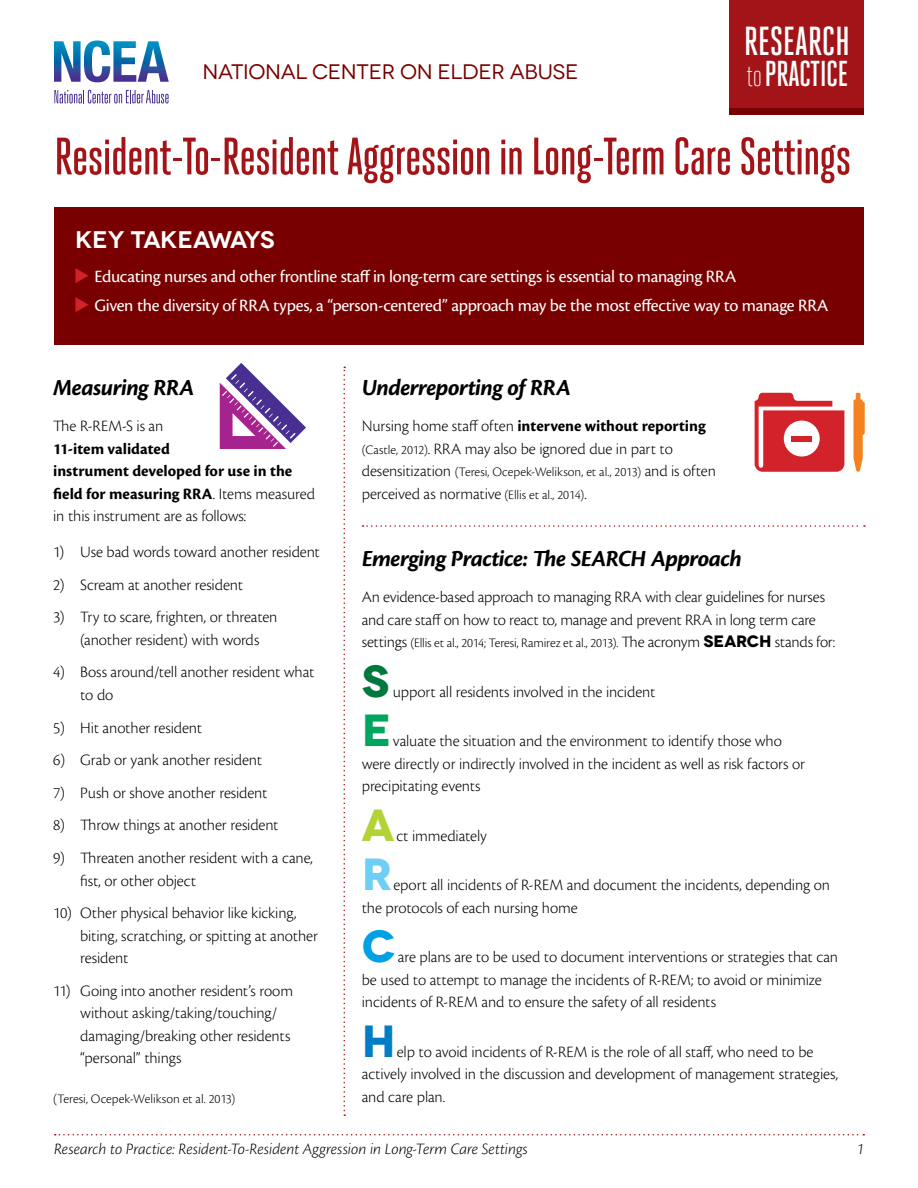
<style>
.page{position:relative;width:918px;height:1188px;background:#fff}
.page>*{position:absolute;margin:0;border:0;box-sizing:border-box;transform-origin:0 0}
.t1{font:500 52.5px "Heroic Condensed";letter-spacing:-.02em;color:#a31418}
.t2{font:700 45px "Novecentowide";color:#00793f}
.t3{font:700 45px "Novecentowide";color:#00a65d}
.t4{font:700 45px "Novecentowide";color:#b3d235}
.t5{font:700 45px "Novecentowide";color:#6dcff6}
.t6{font:700 45px "Novecentowide";color:#00a1e4}
.t7{font:700 45px "Novecentowide";color:#007dc5}
.t8{font:500 40.5px "Heroic Condensed";letter-spacing:-.01em;color:#fff}
.t9{font:500 36px "Heroic Condensed";letter-spacing:-.02em;color:#fff}
.t10{font:italic 700 24px "Cronos Pro";letter-spacing:-.025em;color:#000}
.t11{font:600 24px "Novecentowide";letter-spacing:-.025em;color:#fff}
.t12{font:21px "Novecentowide";letter-spacing:-.01em;color:#790000}
.t13{font:18px "Cronos Pro";letter-spacing:-.02em;color:#fff}
.t14{font:300 16.5px/22.5px "Cronos Pro";letter-spacing:-.01em;color:#000}
.t15{font:700 16.5px/22.5px "Cronos Pro";color:#000}
.t16{font:italic 300 16.5px "Cronos Pro";letter-spacing:-.005em;color:#000}
.t17{font:300 13.5px "Cronos Pro";letter-spacing:-.005em;color:#000}
.s1{font-weight:300;font-size:30px}
.s2{color:#d2232a}
.s3{font-weight:700}
.s4{font-size:13.5px}
.s5{font-size:16.5px}
.s6{font-weight:300}
.s7{font-family:"Novecentowide";font-weight:700;font-size:16.5px}
</style>
<div class="page">
<svg style="left:55px;top:1134px;width:809px;height:2px"></svg>
<svg style="left:344px;top:367px;width:1px;height:749px"></svg>
<svg style="left:363px;top:525px;width:502px;height:2px"></svg>
<div style="left:729px;top:0;width:135px;height:108px;background:#a31418"></div>
<div style="left:729px;top:108px;width:135px;height:7px;background:#790000"></div>
<div style="left:54px;top:207px;width:810px;height:138px;background:#790000"></div>
<svg style="left:54px;top:90px;width:115px;height:13px"></svg>
<svg style="left:54px;top:40px;width:115px;height:42px"></svg>
<svg style="left:220px;top:363px;width:86px;height:86px"></svg>
<svg style="left:755px;top:393px;width:89px;height:79px"></svg>
<svg style="left:853px;top:393px;width:12px;height:79px"></svg>
<div style="left:784px;top:421px;width:36px;height:36px;background:#fff;border-radius:50%"></div>
<div style="left:791px;top:436px;width:21px;height:5px;background:#d2232a"></div>
<p class="t12" style="left:202px;top:59px;width:377px">NATIONAL CENTER ON ELDER ABUSE</p>
<h3 class="t8" style="left:744px;top:18px;width:108px">RESEARCH</h3>
<h3 class="t9" style="left:746px;top:54px;width:103px"><span class="s1">to</span>PRACTICE</h3>
<h1 class="t1" style="left:54px;top:127px;width:799px">Resident-To-Resident Aggression in Long-Term Care Settings</h1>
<h3 class="t11" style="left:75px;top:225px;width:201px">KEY TAKEAWAYS</h3>
<p class="t13" style="left:74px;top:266px;width:664px"><span class="s2">◆</span> Educating nurses and other frontline staff in long-term care settings is essential to managing RRA</p>
<p class="t13" style="left:74px;top:295px;width:756px"><span class="s2">◆</span> Given the diversity of RRA types, a “person-centered” approach may be the most effective way to manage RRA</p>
<h3 class="t10" style="left:362px;top:374px;width:211px">Underreporting of RRA</h3>
<p class="t14" style="left:362px;top:415px;width:345px">Nursing home staff often <span class="s3">intervene without reporting </span><span class="s4">(Castle, 2012)</span>. RRA may also be ignored due in part to</p>
<p class="t17" style="left:362px;top:464px;width:356px"><span class="s5">desensitization</span> (Teresi, Ocepek-Welikson, et al., 2013) <span class="s5">and is often</span></p>
<p class="t14" style="left:362px;top:482px;width:227px">perceived as normative <span class="s4">(Ellis et al., 2014)</span>.</p>
<h3 class="t10" style="left:53px;top:374px;width:143px">Measuring RRA</h3>
<p class="t14" style="left:53px;top:415px;width:112px">The R-REM-S is an</p>
<p class="t15" style="left:53px;top:437px;width:263px">11-item validated<br>instrument developed for use in the field for measuring RRA<span class="s6">. Items measured in this instrument are as follows:</span></p>
<p class="t14" style="left:53px;top:541px;width:268px">1) Use bad words toward another resident</p>
<p class="t14" style="left:53px;top:573px;width:191px">2) Scream at another resident</p>
<p class="t14" style="left:53px;top:606px;width:226px;text-align:center">3) Try to scare, frighten, or threaten (another resident) with words</p>
<p class="t14" style="left:80px;top:661px;width:236px;text-indent:-27px">4) Boss around/tell another resident what to do</p>
<p class="t14" style="left:53px;top:716px;width:150px">5) Hit another resident</p>
<p class="t14" style="left:53px;top:749px;width:210px">6) Grab or yank another resident</p>
<p class="t14" style="left:53px;top:781px;width:216px">7) Push or shove another resident</p>
<p class="t14" style="left:53px;top:814px;width:227px">8) Throw things at another resident</p>
<p class="t14" style="left:80px;top:847px;width:234px;text-indent:-27px">9) Threaten another resident with a cane, fist, or other object</p>
<p class="t14" style="left:80px;top:902px;width:239px;text-indent:-27px">10) Other physical behavior like kicking, biting, scratching, or spitting at another resident</p>
<p class="t14" style="left:80px;top:979px;width:214px;text-indent:-27px">11) Going into another resident’s room without asking/taking/touching/ damaging/breaking other residents “personal” things</p>
<p class="t17" style="left:53px;top:1091px;width:184px">(Teresi, Ocepek-Welikson et al. 2013)</p>
<h3 class="t10" style="left:362px;top:545px;width:382px">Emerging Practice: The SEARCH Approach</h3>
<p class="t14" style="left:362px;top:586px;width:465px">An evidence-based approach to managing RRA with clear guidelines for nurses and care staff on how to react to, manage and prevent RRA in long term care</p>
<p class="t17" style="left:362px;top:635px;width:475px"><span class="s5">settings</span> (Ellis et al., 2014; Teresi, Ramirez et al., 2013). <span class="s5">The acronym</span> <span class="s7">SEARCH</span> <span class="s5">stands for:</span></p>
<h2 class="t2" style="left:362px;top:653px;width:29px">S</h2>
<p class="t14" style="left:393px;top:680px;width:264px">upport all residents involved in the incident</p>
<h2 class="t3" style="left:362px;top:702px;width:31px">E</h2>
<p class="t14" style="left:362px;top:730px;width:445px;text-indent:31px">valuate the situation and the environment to identify those who were directly or indirectly involved in the incident as well as risk factors or precipitating events</p>
<h2 class="t4" style="left:362px;top:797px;width:34px">A</h2>
<p class="t14" style="left:396px;top:824px;width:92px">ct immediately</p>
<h2 class="t5" style="left:362px;top:846px;width:32px">R</h2>
<p class="t14" style="left:362px;top:874px;width:470px;text-indent:32px">eport all incidents of R-REM and document the incidents, depending on the protocols of each nursing home</p>
<h2 class="t6" style="left:362px;top:918px;width:35px">C</h2>
<p class="t14" style="left:362px;top:946px;width:478px;text-indent:36px">are plans are to be used to document interventions or strategies that can be used to attempt to manage the incidents of R-REM; to avoid or minimize incidents of R-REM and to ensure the safety of all residents</p>
<h2 class="t7" style="left:362px;top:1013px;width:35px">H</h2>
<p class="t14" style="left:362px;top:1040px;width:478px;text-indent:35px">elp to avoid incidents of R-REM is the role of all staff, who need to be actively involved in the discussion and development of management strategies, and care plan.</p>
<p class="t16" style="left:54px;top:1139px;width:476px">Research to Practice: Resident-To-Resident Aggression in Long-Term Care Settings</p>
<p class="t16" style="left:857px;top:1139px;width:8px">1</p>
</div>
